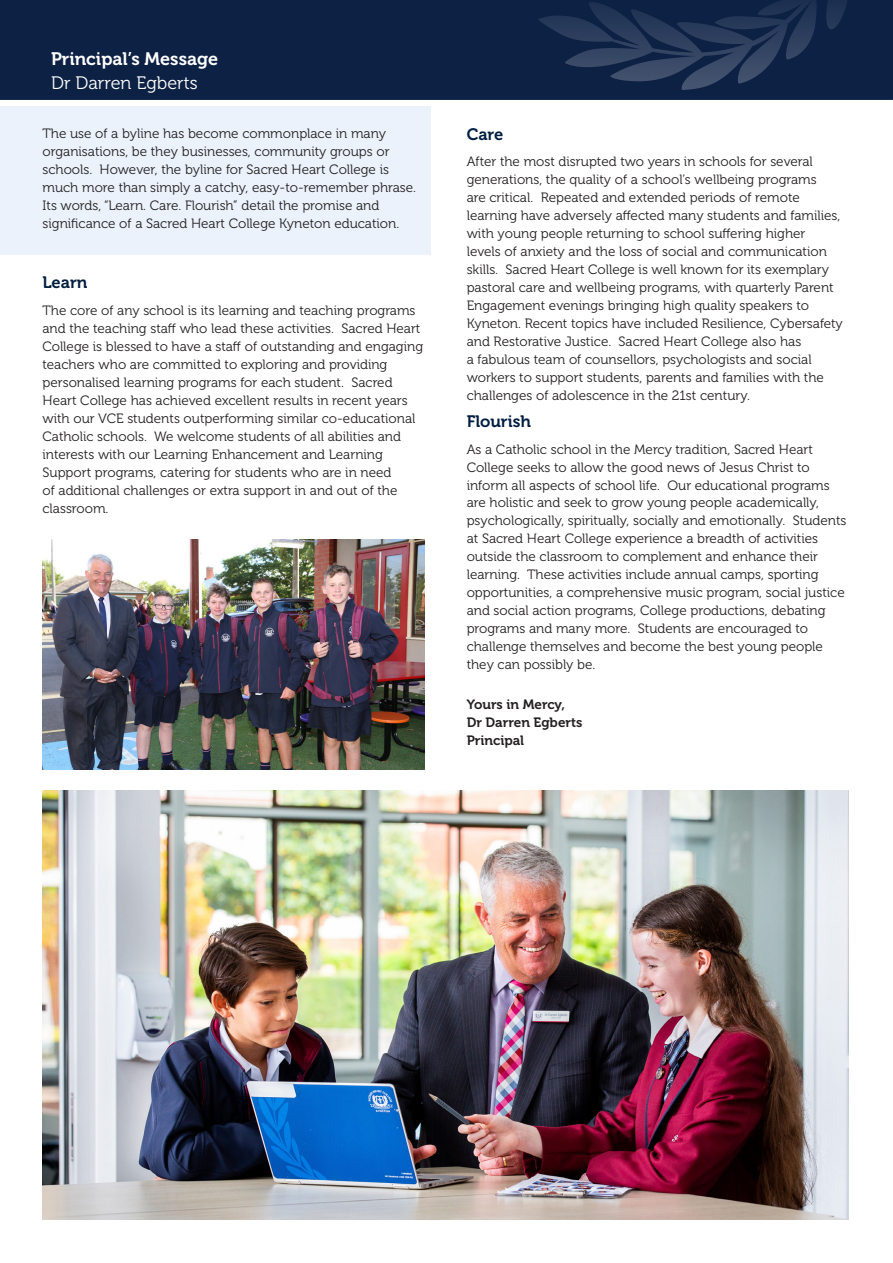
<style>
.page{position:relative;width:893px;height:1263px;background:#fff}
.page>*{position:absolute;margin:0;border:0;box-sizing:border-box;transform-origin:0 0}
.REV_HEAD_with_bleed{font:18px "Museo 700";color:#fff}
.REV_HEAD_with_bleed-2{font:18px "Museo 300";color:#fff}
.body_text1{font:16.5px "Museo 700";color:#001e41}
.body_text1-2{font:13.5px/18px "Museo 300";color:#231f20}
.body_text1-3{font:13.5px "Museo 700";color:#231f20}
</style>
<div class="page">
<div style="left:0;top:106px;width:430px;height:149px;background:#ebf2fb"></div>
<div style="left:0;top:0;width:893px;height:100px;background:#0d2145"></div>
<img style="left:538px;top:0;width:333px;height:90px">
<img style="left:43px;top:539px;width:381px;height:230px">
<img style="left:43px;top:790px;width:805px;height:430px">
<p class="REV_HEAD_with_bleed" style="left:51px;top:48px;width:169px">Principal’s Message</p>
<p class="REV_HEAD_with_bleed-2" style="left:51px;top:73px;width:148px">Dr Darren Egberts</p>
<p class="body_text1-2" style="left:43px;top:124px;width:375px">The use of a byline has become commonplace in many organisations, be they businesses, community groups or schools. However, the byline for Sacred Heart College is much more than simply a catchy, easy-to-remember phrase.<br>Its words, “Learn. Care. Flourish” detail the promise and significance of a Sacred Heart College Kyneton education.</p>
<p class="body_text1" style="left:43px;top:273px;width:47px">Learn</p>
<p class="body_text1-2" style="left:43px;top:301px;width:382px">The core of any school is its learning and teaching programs and the teaching staff who lead these activities. Sacred Heart College is blessed to have a staff of outstanding and engaging teachers who are committed to exploring and providing personalised learning programs for each student. Sacred Heart College has achieved excellent results in recent years with our VCE students outperforming similar co-educational Catholic schools. We welcome students of all abilities and interests with our Learning Enhancement and Learning Support programs, catering for students who are in need<br>of additional challenges or extra support in and out of the classroom.</p>
<p class="body_text1" style="left:467px;top:125px;width:38px">Care</p>
<p class="body_text1-2" style="left:467px;top:153px;width:378px">After the most disrupted two years in schools for several generations, the quality of a school’s wellbeing programs<br>are critical. Repeated and extended periods of remote learning have adversely affected many students and families, with young people returning to school suffering higher levels of anxiety and the loss of social and communication skills. Sacred Heart College is well known for its exemplary pastoral care and wellbeing programs, with quarterly Parent Engagement evenings bringing high quality speakers to Kyneton. Recent topics have included Resilience, Cybersafety and Restorative Justice. Sacred Heart College also has<br>a fabulous team of counsellors, psychologists and social workers to support students, parents and families with the challenges of adolescence in the 21st century.</p>
<p class="body_text1" style="left:467px;top:412px;width:66px">Flourish</p>
<p class="body_text1-2" style="left:467px;top:440px;width:381px">As a Catholic school in the Mercy tradition, Sacred Heart College seeks to allow the good news of Jesus Christ to inform all aspects of school life. Our educational programs are holistic and seek to grow young people academically, psychologically, spiritually, socially and emotionally. Students at Sacred Heart College experience a breadth of activities outside the classroom to complement and enhance their learning. These activities include annual camps, sporting opportunities, a comprehensive music program, social justice and social action programs, College productions, debating programs and many more. Students are encouraged to challenge themselves and become the best young people they can possibly be.</p>
<p class="body_text1-3" style="left:467px;top:696px;width:100px">Yours in Mercy,</p>
<p class="body_text1-3" style="left:467px;top:714px;width:117px">Dr Darren Egberts</p>
<p class="body_text1-3" style="left:467px;top:732px;width:59px">Principal</p>
</div>
